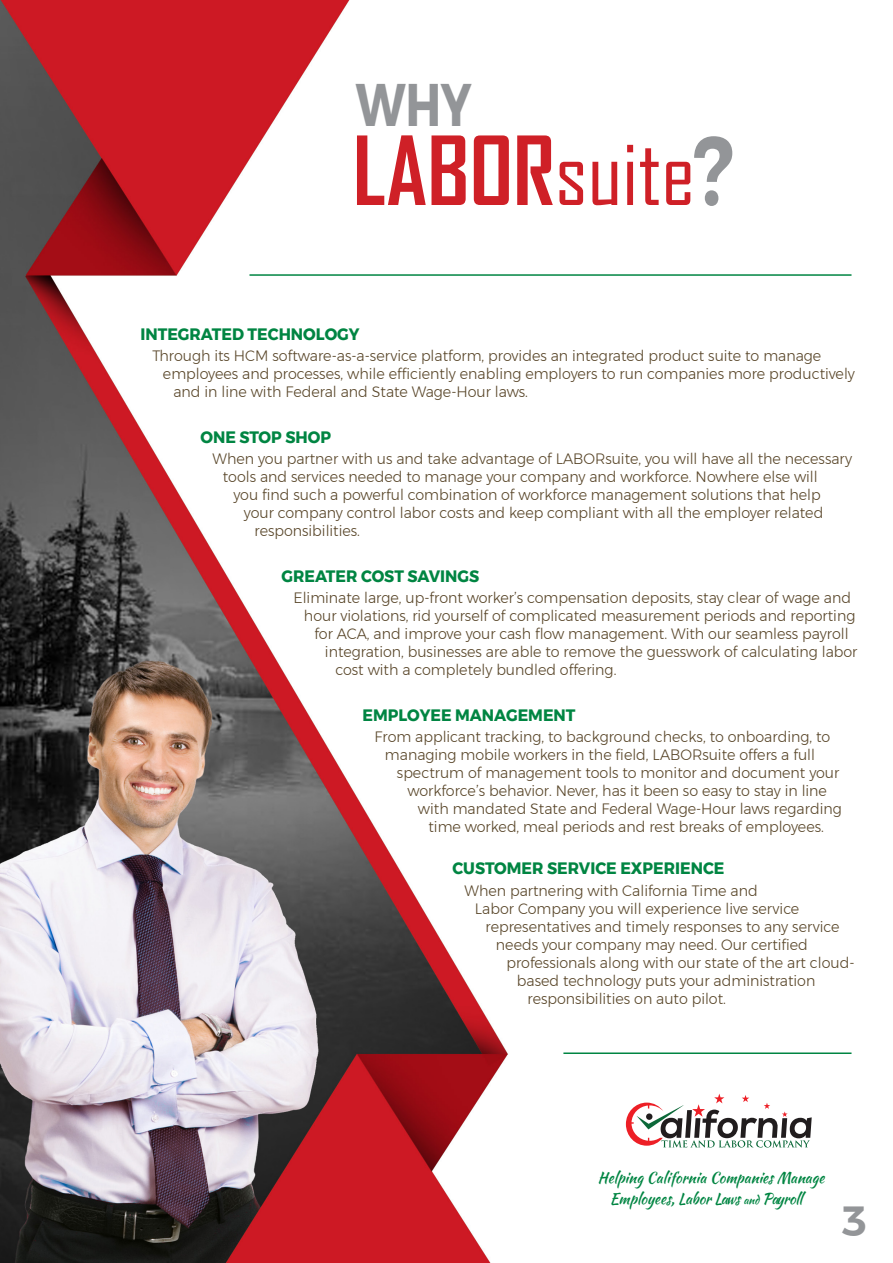
<style>
.page{position:relative;width:893px;height:1263px;background:#fff}
.page>*{position:absolute;margin:0;border:0;box-sizing:border-box;transform-origin:0 0}
.t1{font:600 98.25px "Montserrat";color:#939598;scale:.9 1}
.t2{font:700 59.85px "Montserrat";color:#939598;scale:.75 1}
.t3{font:600 42px "Montserrat";color:#939598}
.t4{font:700 16.5px "Montserrat";color:#008542;scale:.95 1}
.t5{font:15.45px/20.5px "Kaushan Script";color:#008542;scale:.95 1}
.t6{font:300 15px "Montserrat";color:#584528;scale:.95 1}
.s1{font-size:11.55px}
</style>
<div class="page">
<img style="left:0;top:0;width:793px;height:1263px">
<svg style="left:626px;top:1093px;width:186px;height:54px"></svg>
<div style="left:646px;top:1113px;width:6px;height:7px;background:#211d1e;border-radius:50%"></div>
<svg style="left:357px;top:135px;width:109px;height:70px"></svg>
<svg style="left:474px;top:135px;width:35px;height:70px"></svg>
<svg style="left:517px;top:135px;width:36px;height:70px"></svg>
<svg style="left:559px;top:162px;width:24px;height:43px"></svg>
<svg style="left:592px;top:162px;width:25px;height:43px"></svg>
<svg style="left:627px;top:145px;width:6px;height:60px"></svg>
<svg style="left:640px;top:148px;width:19px;height:57px"></svg>
<svg style="left:666px;top:162px;width:24px;height:43px"></svg>
<hr style="left:249px;top:274px;width:602px;height:2px;background:#008542">
<hr style="left:563px;top:1052px;width:288px;height:2px;background:#008542">
<p class="t2" style="left:356px;top:57px;width:156px">WHY</p>
<p class="t1" style="left:692px;top:92px;width:47px">?</p>
<p class="t4" style="left:140px;top:321px;width:232px">INTEGRATED TECHNOLOGY</p>
<p class="t6" style="left:152px;top:345px;width:706px">Through its HCM software-as-a-service platform, provides an integrated product suite to manage</p>
<p class="t6" style="left:163px;top:363px;width:730px">employees and processes, while efficiently enabling employers to run companies more productively</p>
<p class="t6" style="left:173px;top:381px;width:375px">and in line with Federal and State Wage-Hour laws.</p>
<p class="t4" style="left:200px;top:424px;width:139px">ONE STOP SHOP</p>
<p class="t6" style="left:212px;top:448px;width:675px">When you partner with us and take advantage of LABORsuite, you will have all the necessary</p>
<p class="t6" style="left:223px;top:466px;width:628px">tools and services needed to manage your company and workforce. Nowhere else will</p>
<p class="t6" style="left:233px;top:484px;width:620px">you find such a powerful combination of workforce management solutions that help</p>
<p class="t6" style="left:244px;top:502px;width:611px">your company control labor costs and keep compliant with all the employer related</p>
<p class="t6" style="left:254px;top:520px;width:113px">responsibilities.</p>
<p class="t4" style="left:281px;top:563px;width:210px">GREATER COST SAVINGS</p>
<p class="t6" style="left:293px;top:587px;width:588px">Eliminate large, up-front worker’s compensation deposits, stay clear of wage and</p>
<p class="t6" style="left:304px;top:605px;width:582px">hour violations, rid yourself of complicated measurement periods and reporting</p>
<p class="t6" style="left:314px;top:623px;width:564px">for ACA, and improve your cash flow management. With our seamless payroll</p>
<p class="t6" style="left:325px;top:641px;width:562px">integration, businesses are able to remove the guesswork of calculating labor</p>
<p class="t6" style="left:335px;top:659px;width:297px">cost with a completely bundled offering.</p>
<p class="t4" style="left:362px;top:702px;width:226px">EMPLOYEE MANAGEMENT</p>
<p class="t6" style="left:374px;top:726px;width:481px">From applicant tracking, to background checks, to onboarding, to</p>
<p class="t6" style="left:385px;top:744px;width:454px">managing mobile workers in the field, LABORsuite offers a full</p>
<p class="t6" style="left:397px;top:762px;width:467px">spectrum of management tools to monitor and document your</p>
<p class="t6" style="left:407px;top:780px;width:443px">workforce’s behavior. Never, has it been so easy to stay in line</p>
<p class="t6" style="left:418px;top:798px;width:448px">with mandated State and Federal Wage-Hour laws regarding</p>
<p class="t6" style="left:428px;top:816px;width:418px">time worked, meal periods and rest breaks of employees.</p>
<p class="t4" style="left:452px;top:855px;width:288px">CUSTOMER SERVICE EXPERIENCE</p>
<p class="t6" style="left:464px;top:879px;width:310px">When partnering with California Time and</p>
<p class="t6" style="left:475px;top:897px;width:343px">Labor Company you will experience live service</p>
<p class="t6" style="left:485px;top:915px;width:374px">representatives and timely responses to any service</p>
<p class="t6" style="left:496px;top:933px;width:330px">needs your company may need. Our certified</p>
<p class="t6" style="left:506px;top:951px;width:368px">professionals along with our state of the art cloud-</p>
<p class="t6" style="left:517px;top:969px;width:316px">based technology puts your administration</p>
<p class="t6" style="left:527px;top:987px;width:210px">responsibilities on auto pilot.</p>
<p class="t5" style="left:610px;top:1167px;width:227px;text-indent:-12px">Helping California Companies Manage<br>Employees, Labor Laws <span class="s1">and</span> Payroll</p>
<p class="t3" style="left:842px;top:1188px;width:27px">3</p>
</div>
